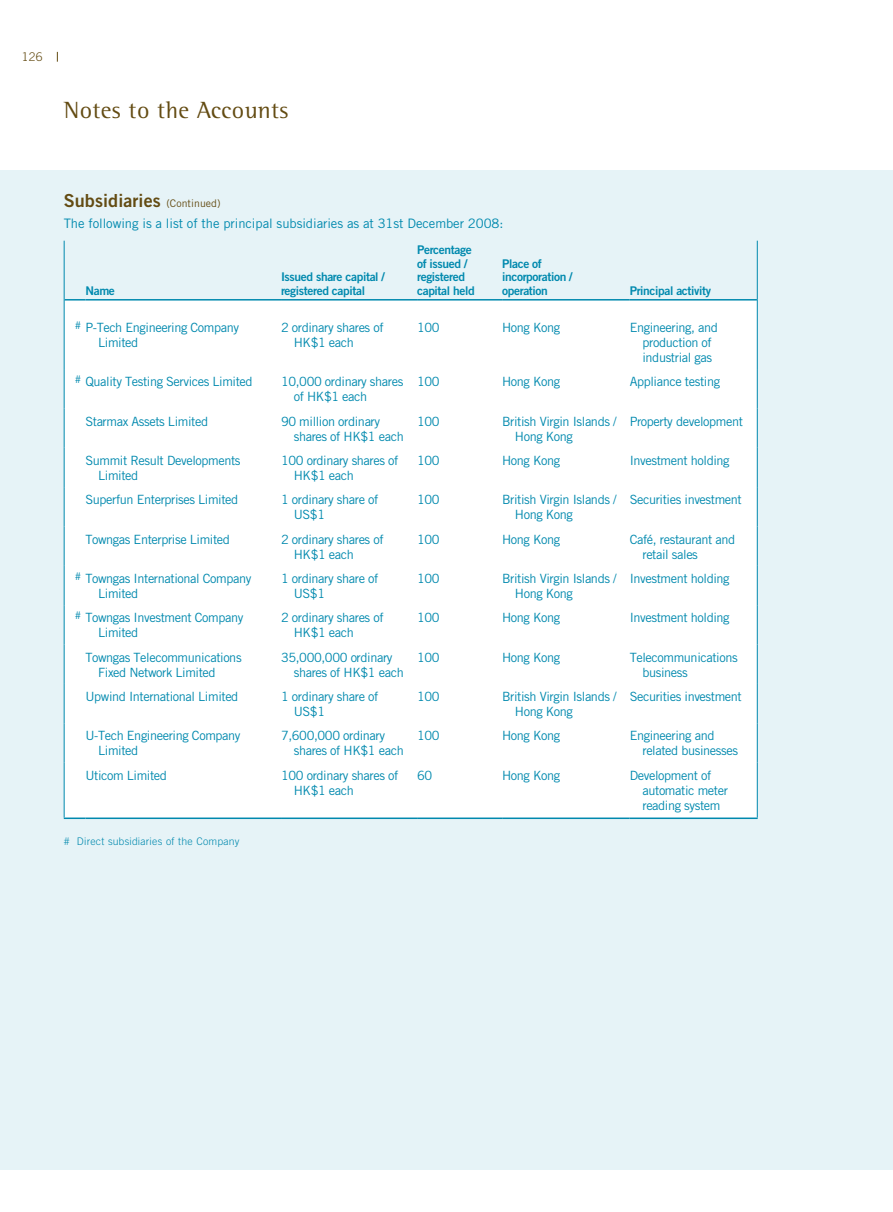
<style>
.page{position:relative;width:893px;height:1212px;background:#fff}
.page>*{position:absolute;margin:0;border:0;box-sizing:border-box;transform-origin:0 0}
.t1{font:24px "Rotis Semi Serif";letter-spacing:.015em;color:#634b12}
.t2{font:18px "Trade Gothic Bold Two";letter-spacing:.005em;color:#634b12}
.t3{font:13.05px "Trade Gothic";letter-spacing:-.005em;color:#0089ae}
.t4{font:12.75px/15px "Trade Gothic";letter-spacing:-.03em;color:#0089ae}
.t5{font:12px/13.5px "Trade Gothic Bold Two";letter-spacing:-.03em;color:#0089ae}
.t6{font:300 12px "Trade Gothic";color:#634b12}
.t7{font:300 10.5px "Trade Gothic";letter-spacing:.02em;color:#0089ae}
.s1{font-family:"Trade Gothic";font-size:10.5px}
</style>
<div class="page">
<div style="left:0;top:170px;width:893px;height:999px;background:#e6f3f7"></div>
<div style="left:65px;top:301px;width:692px;height:516px;background:#fff"></div>
<hr style="left:64px;top:241px;width:1px;height:59px;background:#0089ae">
<hr style="left:757px;top:241px;width:1px;height:59px;background:#0089ae">
<hr style="left:64px;top:300px;width:1px;height:69px;background:#0089ae">
<hr style="left:757px;top:300px;width:1px;height:69px;background:#0089ae">
<hr style="left:64px;top:369px;width:1px;height:39px;background:#0089ae">
<hr style="left:757px;top:369px;width:1px;height:39px;background:#0089ae">
<hr style="left:64px;top:408px;width:1px;height:40px;background:#0089ae">
<hr style="left:757px;top:408px;width:1px;height:40px;background:#0089ae">
<hr style="left:64px;top:448px;width:1px;height:39px;background:#0089ae">
<hr style="left:757px;top:448px;width:1px;height:39px;background:#0089ae">
<hr style="left:64px;top:487px;width:1px;height:39px;background:#0089ae">
<hr style="left:757px;top:487px;width:1px;height:39px;background:#0089ae">
<hr style="left:64px;top:526px;width:1px;height:40px;background:#0089ae">
<hr style="left:757px;top:526px;width:1px;height:40px;background:#0089ae">
<hr style="left:64px;top:566px;width:1px;height:39px;background:#0089ae">
<hr style="left:757px;top:566px;width:1px;height:39px;background:#0089ae">
<hr style="left:64px;top:605px;width:1px;height:39px;background:#0089ae">
<hr style="left:757px;top:605px;width:1px;height:39px;background:#0089ae">
<hr style="left:64px;top:644px;width:1px;height:40px;background:#0089ae">
<hr style="left:757px;top:644px;width:1px;height:40px;background:#0089ae">
<hr style="left:64px;top:684px;width:1px;height:39px;background:#0089ae">
<hr style="left:757px;top:684px;width:1px;height:39px;background:#0089ae">
<hr style="left:64px;top:723px;width:1px;height:40px;background:#0089ae">
<hr style="left:757px;top:723px;width:1px;height:40px;background:#0089ae">
<hr style="left:64px;top:763px;width:1px;height:54px;background:#0089ae">
<hr style="left:757px;top:763px;width:1px;height:54px;background:#0089ae">
<hr style="left:65px;top:299px;width:20px;height:2px;background:#0089ae">
<hr style="left:85px;top:299px;width:196px;height:2px;background:#0089ae">
<hr style="left:281px;top:299px;width:136px;height:2px;background:#0089ae">
<hr style="left:417px;top:299px;width:85px;height:2px;background:#0089ae">
<hr style="left:502px;top:299px;width:128px;height:2px;background:#0089ae">
<hr style="left:630px;top:299px;width:127px;height:2px;background:#0089ae">
<hr style="left:64px;top:817px;width:21px;height:2px;background:#0089ae">
<hr style="left:85px;top:817px;width:196px;height:2px;background:#0089ae">
<hr style="left:281px;top:817px;width:136px;height:2px;background:#0089ae">
<hr style="left:417px;top:817px;width:85px;height:2px;background:#0089ae">
<hr style="left:502px;top:817px;width:128px;height:2px;background:#0089ae">
<hr style="left:630px;top:817px;width:128px;height:2px;background:#0089ae">
<p class="t6" style="left:22px;top:50px;width:22px">126</p>
<h1 class="t1" style="left:64px;top:96px;width:226px">Notes to the Accounts</h1>
<h2 class="t2" style="left:64px;top:189px;width:158px">Subsidiaries <span class="s1">(Continued)</span></h2>
<p class="t3" style="left:64px;top:215px;width:441px">The following is a list of the principal subsidiaries as at 31st December 2008:</p>
<p class="t5" style="left:85px;top:283px;width:31px">Name</p>
<p class="t5" style="left:281px;top:270px;width:105px">Issued share capital / registered capital</p>
<p class="t5" style="left:417px;top:243px;width:59px">Percentage of issued / registered capital held</p>
<p class="t5" style="left:502px;top:256px;width:72px">Place of incorporation / operation</p>
<p class="t5" style="left:630px;top:283px;width:83px">Principal activity</p>
<p class="t4" style="left:98px;top:320px;width:142px;text-indent:-23px"><sup>#</sup> P-Tech Engineering Company<br>Limited</p>
<p class="t4" style="left:294px;top:320px;width:91px;text-indent:-13px">2 ordinary shares of<br>HK$1 each</p>
<p class="t4" style="left:417px;top:320px;width:24px">100</p>
<p class="t4" style="left:502px;top:320px;width:60px">Hong Kong</p>
<p class="t4" style="left:630px;top:320px;width:90px;text-align:center">Engineering, and production of industrial gas</p>
<p class="t4" style="left:75px;top:374px;width:179px"><sup>#</sup> Quality Testing Services Limited</p>
<p class="t4" style="left:294px;top:374px;width:111px;text-indent:-13px">10,000 ordinary shares of HK$1 each</p>
<p class="t4" style="left:417px;top:374px;width:24px">100</p>
<p class="t4" style="left:502px;top:374px;width:60px">Hong Kong</p>
<p class="t4" style="left:630px;top:374px;width:92px">Appliance testing</p>
<p class="t4" style="left:85px;top:413px;width:124px">Starmax Assets Limited</p>
<p class="t4" style="left:294px;top:413px;width:112px;text-indent:-13px">90 million ordinary shares of HK$1 each</p>
<p class="t4" style="left:417px;top:413px;width:24px">100</p>
<p class="t4" style="left:515px;top:413px;width:103px;text-indent:-13px">British Virgin Islands /<br>Hong Kong</p>
<p class="t4" style="left:630px;top:413px;width:115px">Property development</p>
<p class="t4" style="left:98px;top:453px;width:144px;text-indent:-13px">Summit Result Developments<br>Limited</p>
<p class="t4" style="left:294px;top:453px;width:106px;text-indent:-13px">100 ordinary shares of<br>HK$1 each</p>
<p class="t4" style="left:417px;top:453px;width:24px">100</p>
<p class="t4" style="left:502px;top:453px;width:60px">Hong Kong</p>
<p class="t4" style="left:630px;top:453px;width:101px">Investment holding</p>
<p class="t4" style="left:85px;top:492px;width:154px">Superfun Enterprises Limited</p>
<p class="t4" style="left:294px;top:492px;width:86px;text-indent:-13px">1 ordinary share of<br>US$1</p>
<p class="t4" style="left:417px;top:492px;width:24px">100</p>
<p class="t4" style="left:515px;top:492px;width:103px;text-indent:-13px">British Virgin Islands /<br>Hong Kong</p>
<p class="t4" style="left:630px;top:492px;width:114px">Securities investment</p>
<p class="t4" style="left:85px;top:531px;width:146px">Towngas Enterprise Limited</p>
<p class="t4" style="left:294px;top:531px;width:91px;text-indent:-13px">2 ordinary shares of<br>HK$1 each</p>
<p class="t4" style="left:417px;top:531px;width:24px">100</p>
<p class="t4" style="left:502px;top:531px;width:60px">Hong Kong</p>
<p class="t4" style="left:642px;top:531px;width:94px;text-indent:-13px">Café, restaurant and retail sales</p>
<p class="t4" style="left:98px;top:571px;width:155px;text-indent:-23px"><sup>#</sup> Towngas International Company<br>Limited</p>
<p class="t4" style="left:294px;top:571px;width:86px;text-indent:-13px">1 ordinary share of<br>US$1</p>
<p class="t4" style="left:417px;top:571px;width:24px">100</p>
<p class="t4" style="left:515px;top:571px;width:103px;text-indent:-13px">British Virgin Islands /<br>Hong Kong</p>
<p class="t4" style="left:630px;top:571px;width:101px">Investment holding</p>
<p class="t4" style="left:98px;top:610px;width:147px;text-indent:-23px"><sup>#</sup> Towngas Investment Company<br>Limited</p>
<p class="t4" style="left:294px;top:610px;width:91px;text-indent:-13px">2 ordinary shares of<br>HK$1 each</p>
<p class="t4" style="left:417px;top:610px;width:24px">100</p>
<p class="t4" style="left:502px;top:610px;width:60px">Hong Kong</p>
<p class="t4" style="left:630px;top:610px;width:101px">Investment holding</p>
<p class="t4" style="left:98px;top:649px;width:145px;text-indent:-13px">Towngas Telecommunications<br>Fixed Network Limited</p>
<p class="t4" style="left:294px;top:649px;width:112px;text-indent:-13px">35,000,000 ordinary shares of HK$1 each</p>
<p class="t4" style="left:417px;top:649px;width:24px">100</p>
<p class="t4" style="left:502px;top:649px;width:60px">Hong Kong</p>
<p class="t4" style="left:642px;top:649px;width:97px;text-indent:-13px">Telecommunications business</p>
<p class="t4" style="left:85px;top:689px;width:154px">Upwind International Limited</p>
<p class="t4" style="left:294px;top:689px;width:86px;text-indent:-13px">1 ordinary share of<br>US$1</p>
<p class="t4" style="left:417px;top:689px;width:24px">100</p>
<p class="t4" style="left:515px;top:689px;width:103px;text-indent:-13px">British Virgin Islands /<br>Hong Kong</p>
<p class="t4" style="left:630px;top:689px;width:114px">Securities investment</p>
<p class="t4" style="left:98px;top:728px;width:144px;text-indent:-13px">U-Tech Engineering Company<br>Limited</p>
<p class="t4" style="left:294px;top:728px;width:112px;text-indent:-13px">7,600,000 ordinary shares of HK$1 each</p>
<p class="t4" style="left:417px;top:728px;width:24px">100</p>
<p class="t4" style="left:502px;top:728px;width:60px">Hong Kong</p>
<p class="t4" style="left:642px;top:728px;width:97px;text-indent:-13px">Engineering and related businesses</p>
<p class="t4" style="left:85px;top:767px;width:83px">Uticom Limited</p>
<p class="t4" style="left:294px;top:767px;width:106px;text-indent:-13px">100 ordinary shares of<br>HK$1 each</p>
<p class="t4" style="left:417px;top:767px;width:17px">60</p>
<p class="t4" style="left:502px;top:767px;width:60px">Hong Kong</p>
<p class="t4" style="left:642px;top:767px;width:87px;text-indent:-13px">Development of automatic meter reading system</p>
<p class="t7" style="left:64px;top:835px;width:177px"># Direct subsidiaries of the Company</p>
</div>
